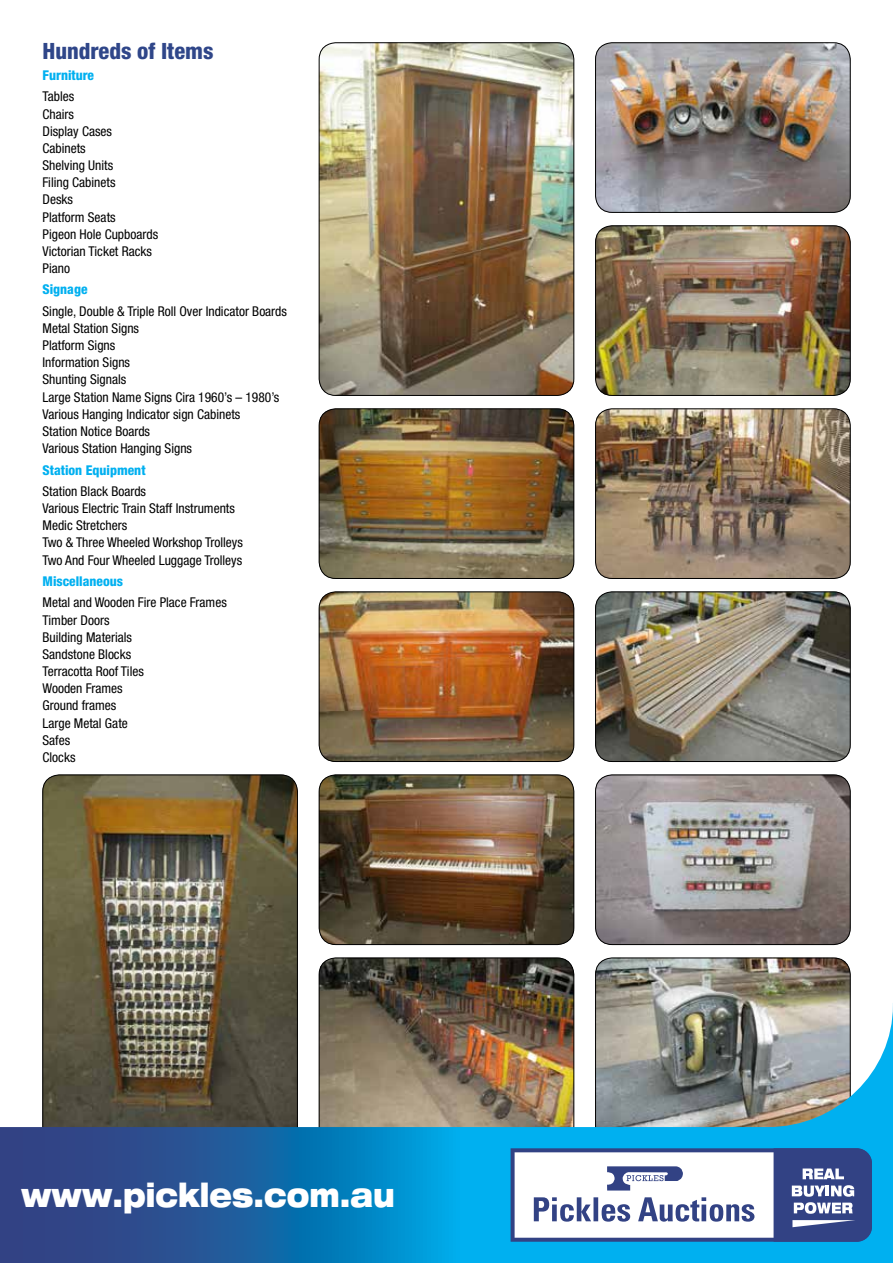
<style>
.page{position:relative;width:893px;height:1263px;background:#fff}
.page>*{position:absolute;margin:0;border:0;box-sizing:border-box;transform-origin:0 0}
.t1{font:900 expanded 33px "Helvetica Neue LT Pro";color:#fff;scale:.79 1}
.t2{font:800 condensed 22.5px "Helvetica Neue LT Std";color:#2f4689}
.t3{font:condensed 13.5px/17.1px "Helvetica Neue LT Std";color:#000}
.t4{font:800 condensed 13.5px "Helvetica Neue LT Std";color:#00b0f0}
</style>
<div class="page">
<img style="left:319px;top:43px;width:255px;height:353px">
<div style="left:319px;top:43px;width:255px;height:353px;border:1px solid #000;border-radius:17px"></div>
<img style="left:595px;top:43px;width:255px;height:170px">
<div style="left:595px;top:43px;width:255px;height:170px;border:1px solid #000;border-radius:17px"></div>
<img style="left:595px;top:226px;width:255px;height:170px">
<div style="left:595px;top:226px;width:255px;height:170px;border:1px solid #000;border-radius:17px"></div>
<img style="left:319px;top:409px;width:255px;height:170px">
<div style="left:319px;top:409px;width:255px;height:170px;border:1px solid #000;border-radius:17px"></div>
<img style="left:595px;top:409px;width:255px;height:170px">
<div style="left:595px;top:409px;width:255px;height:170px;border:1px solid #000;border-radius:17px"></div>
<img style="left:319px;top:592px;width:255px;height:170px">
<div style="left:319px;top:592px;width:255px;height:170px;border:1px solid #000;border-radius:17px"></div>
<img style="left:595px;top:592px;width:255px;height:170px">
<div style="left:595px;top:592px;width:255px;height:170px;border:1px solid #000;border-radius:17px"></div>
<img style="left:319px;top:775px;width:255px;height:170px">
<div style="left:319px;top:775px;width:255px;height:170px;border:1px solid #000;border-radius:17px"></div>
<img style="left:43px;top:775px;width:255px;height:228px">
<img style="left:595px;top:775px;width:255px;height:170px">
<div style="left:595px;top:775px;width:255px;height:170px;border:1px solid #000;border-radius:17px"></div>
<img style="left:595px;top:958px;width:255px;height:45px">
<img style="left:319px;top:958px;width:255px;height:45px">
<img style="left:0;top:1003px;width:893px;height:260px">
<svg style="left:511px;top:1148px;width:361px;height:94px"></svg>
<h2 class="t2" style="left:43px;top:37px;width:173px">Hundreds of Items</h2>
<p class="t4" style="left:43px;top:67px;width:53px">Furniture</p>
<p class="t3" style="left:43px;top:88px;width:117px">Tables<br>Chairs<br>Display Cases<br>Cabinets<br>Shelving Units<br>Filing Cabinets<br>Desks<br>Platform Seats<br>Pigeon Hole Cupboards<br>Victorian Ticket Racks<br>Piano</p>
<p class="t4" style="left:43px;top:281px;width:47px">Signage</p>
<p class="t3" style="left:43px;top:302px;width:246px">Single, Double &amp; Triple Roll Over Indicator Boards<br>Metal Station Signs<br>Platform Signs<br>Information Signs<br>Shunting Signals<br>Large Station Name Signs Cira 1960’s – 1980’s<br>Various Hanging Indicator sign Cabinets<br>Station Notice Boards<br>Various Station Hanging Signs</p>
<p class="t4" style="left:43px;top:461px;width:105px">Station Equipment</p>
<p class="t3" style="left:43px;top:482px;width:202px">Station Black Boards<br>Various Electric Train Staff Instruments<br>Medic Stretchers<br>Two &amp; Three Wheeled Workshop Trolleys<br>Two And Four Wheeled Luggage Trolleys</p>
<p class="t4" style="left:43px;top:573px;width:82px">Miscellaneous</p>
<p class="t3" style="left:43px;top:594px;width:186px">Metal and Wooden Fire Place Frames<br>Timber Doors<br>Building Materials<br>Sandstone Blocks<br>Terracotta Roof Tiles<br>Wooden Frames<br>Ground frames<br>Large Metal Gate<br>Safes<br>Clocks</p>
<h1 class="t1" style="left:21px;top:1173px;width:474px">www.pickles.com.au</h1>
</div>
